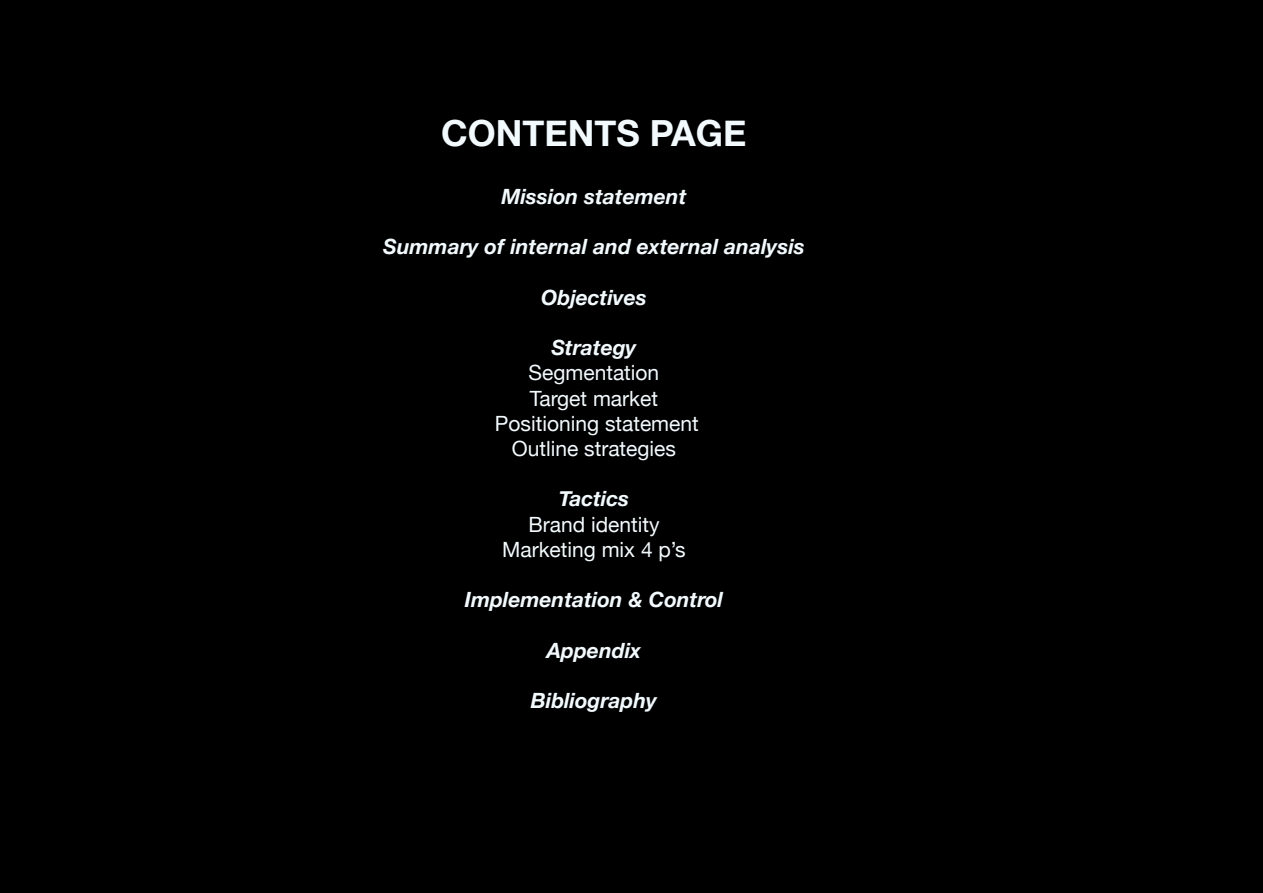
<style>
.page{position:relative;width:1263px;height:893px;background:#000}
.page>*{position:absolute;margin:0;border:0;box-sizing:border-box;transform-origin:0 0}
.t1{font:700 36px "Helvetica Neue";color:#f3fafd}
.t2{font:italic 700 21px "Helvetica Neue";color:#f3fafd}
.t3{font:21px/25.2px "Helvetica Neue";color:#f3fafd;text-align:center}
</style>
<div class="page">
<h1 class="t1" style="left:441px;top:105px;width:307px">CONTENTS PAGE</h1>
<p class="t2" style="left:501px;top:180px;width:187px">Mission statement</p>
<p class="t2" style="left:383px;top:230px;width:423px">Summary of internal and external analysis</p>
<p class="t2" style="left:541px;top:281px;width:107px">Objectives</p>
<p class="t2" style="left:551px;top:331px;width:87px">Strategy</p>
<p class="t3" style="left:495px;top:362px;width:205px">Segmentation<br>Target market<br>Positioning statement<br>Outline strategies</p>
<p class="t2" style="left:559px;top:482px;width:72px">Tactics</p>
<p class="t3" style="left:502px;top:513px;width:185px">Brand identity<br>Marketing mix 4 p’s</p>
<p class="t2" style="left:465px;top:583px;width:260px">Implementation &amp; Control</p>
<p class="t2" style="left:547px;top:634px;width:96px">Appendix</p>
<p class="t2" style="left:531px;top:684px;width:128px">Bibliography</p>
</div>
